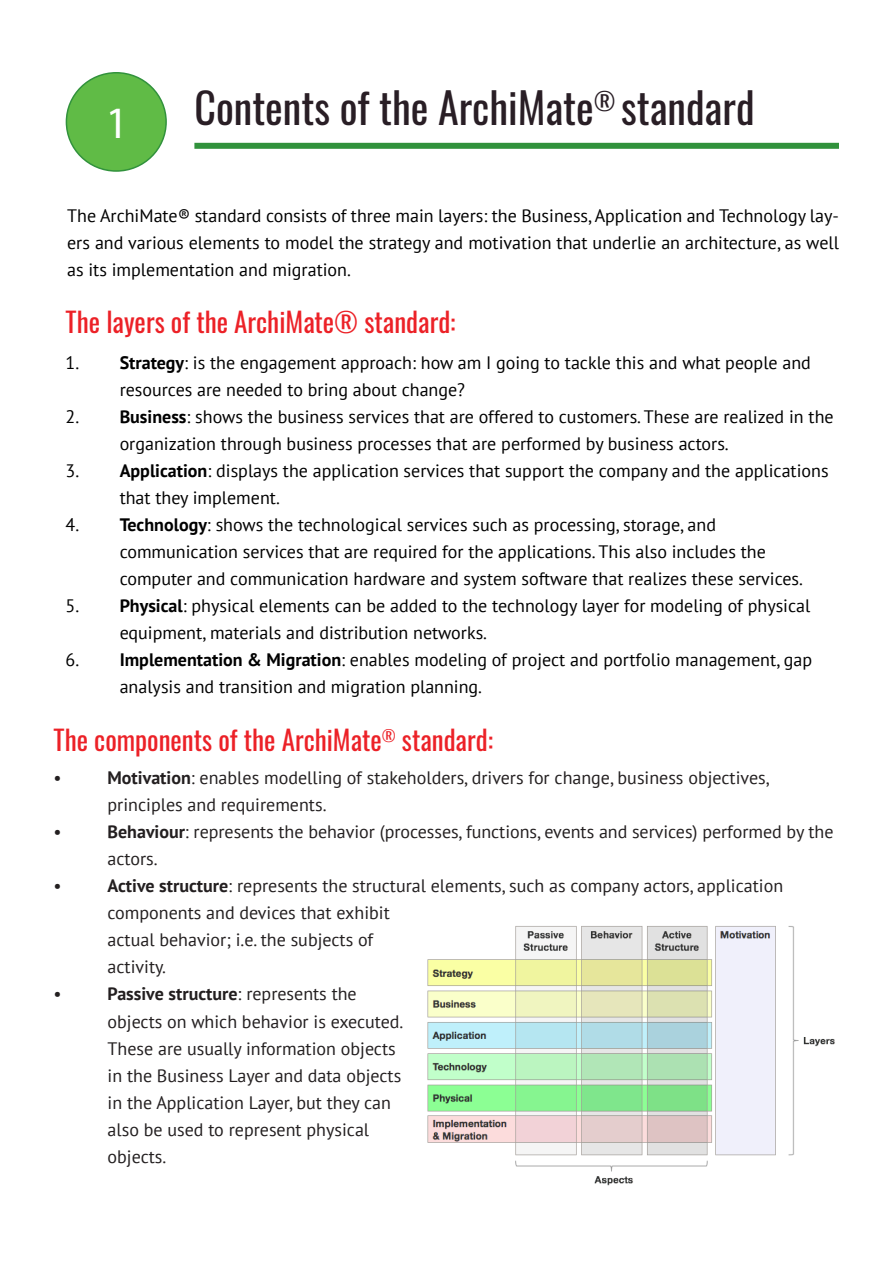
<style>
.page{position:relative;width:893px;height:1263px;background:#fff}
.page>*{position:absolute;margin:0;border:0;box-sizing:border-box;transform-origin:0 0}
.t1{font:45px "Myriad Pro";color:#fff}
.t2{font:42px "Oswald";color:#291e25}
.t3{font:27px "Oswald";color:#ec2127}
.t4{font:18px/27px "PT Sans";color:#000}
.t5{font:18px/27px "PT Sans";color:#231f20}
.t6{font:700 18px "PT Sans";color:#231f20}
.s1{font-weight:700}
.s2{font-weight:400}
</style>
<div class="page">
<div style="left:66px;top:73px;width:100px;height:98px;background:#60bb46;border-radius:50%"></div>
<div style="left:66px;top:72px;width:101px;height:100px;border:2px solid #31923c;border-radius:50%"></div>
<div style="left:194px;top:143px;width:645px;height:6px;background:#31923c"></div>
<img style="left:427px;top:926px;width:408px;height:260px">
<p class="t1" style="left:105px;top:95px;width:25px">1</p>
<p class="t2" style="left:194px;top:70px;width:562px">Contents of the ArchiMate<sup>®</sup> standard</p>
<p class="t4" style="left:67px;top:202px;width:773px;text-align:justify">The ArchiMate® standard consists of three main layers: the Business, Application and Technology lay&shy;ers and various elements to model the strategy and motivation that underlie an architecture, as well as its implementation and migration.</p>
<p class="t3" style="left:66px;top:298px;width:391px">The layers of the ArchiMate® standard:</p>
<p class="t4" style="left:66px;top:349px;width:747px">1. <span class="s1">Strategy</span>: is the engagement approach: how am I going to tackle this and what people and</p>
<p class="t4" style="left:120px;top:376px;width:347px">resources are needed to bring about change?</p>
<p class="t4" style="left:120px;top:403px;width:715px;text-indent:-54px">2. <span class="s1">Business</span>: shows the business services that are offered to customers. These are realized in the organization through business processes that are performed by business actors.</p>
<p class="t4" style="left:120px;top:457px;width:710px;text-indent:-54px">3. <span class="s1">Application</span>: displays the application services that support the company and the applications that they implement.</p>
<p class="t4" style="left:66px;top:511px;width:652px">4. <span class="s1">Technology</span>: shows the technological services such as processing, storage, and</p>
<p class="t4" style="left:120px;top:538px;width:648px">communication services that are required for the applications. This also includes the</p>
<p class="t4" style="left:120px;top:565px;width:685px">computer and communication hardware and system software that realizes these services.</p>
<p class="t4" style="left:120px;top:592px;width:692px;text-indent:-54px">5. <span class="s1">Physical</span>: physical elements can be added to the technology layer for modeling of physical equipment, materials and distribution networks.</p>
<p class="t4" style="left:120px;top:646px;width:694px;text-indent:-54px">6. <span class="s1">Implementation &amp; Migration</span>: enables modeling of project and portfolio management, gap analysis and transition and migration planning.</p>
<p class="t3" style="left:54px;top:716px;width:441px">The components of the ArchiMate<sup>®</sup> standard:</p>
<p class="t5" style="left:54px;top:764px;width:10px">•</p>
<p class="t5" style="left:108px;top:764px;width:664px"><span class="s1">Motivation</span>: enables modelling of stakeholders, drivers for change, business objectives,</p>
<p class="t5" style="left:108px;top:791px;width:220px">principles and requirements.</p>
<p class="t5" style="left:54px;top:818px;width:10px">•</p>
<p class="t5" style="left:108px;top:818px;width:727px"><span class="s1">Behaviour</span>: represents the behavior (processes, functions, events and services) performed by the actors.</p>
<p class="t5" style="left:54px;top:872px;width:10px">•</p>
<p class="t5" style="left:108px;top:872px;width:677px"><span class="s1">Active structure</span>: represents the structural elements, such as company actors, application</p>
<p class="t5" style="left:108px;top:899px;width:284px">components and devices that exhibit actual behavior; i.e. the subjects of</p>
<p class="t5" style="left:108px;top:953px;width:60px">activity.</p>
<p class="t5" style="left:54px;top:980px;width:10px">•</p>
<p class="t6" style="left:108px;top:982px;width:251px">Passive structure<span class="s2">: represents the</span></p>
<p class="t5" style="left:108px;top:1007px;width:297px">objects on which behavior is executed.<br>These are usually information objects in the Business Layer and data objects in the Application Layer, but they can also be used to represent physical</p>
<p class="t5" style="left:108px;top:1142px;width:60px">objects.</p>
</div>
